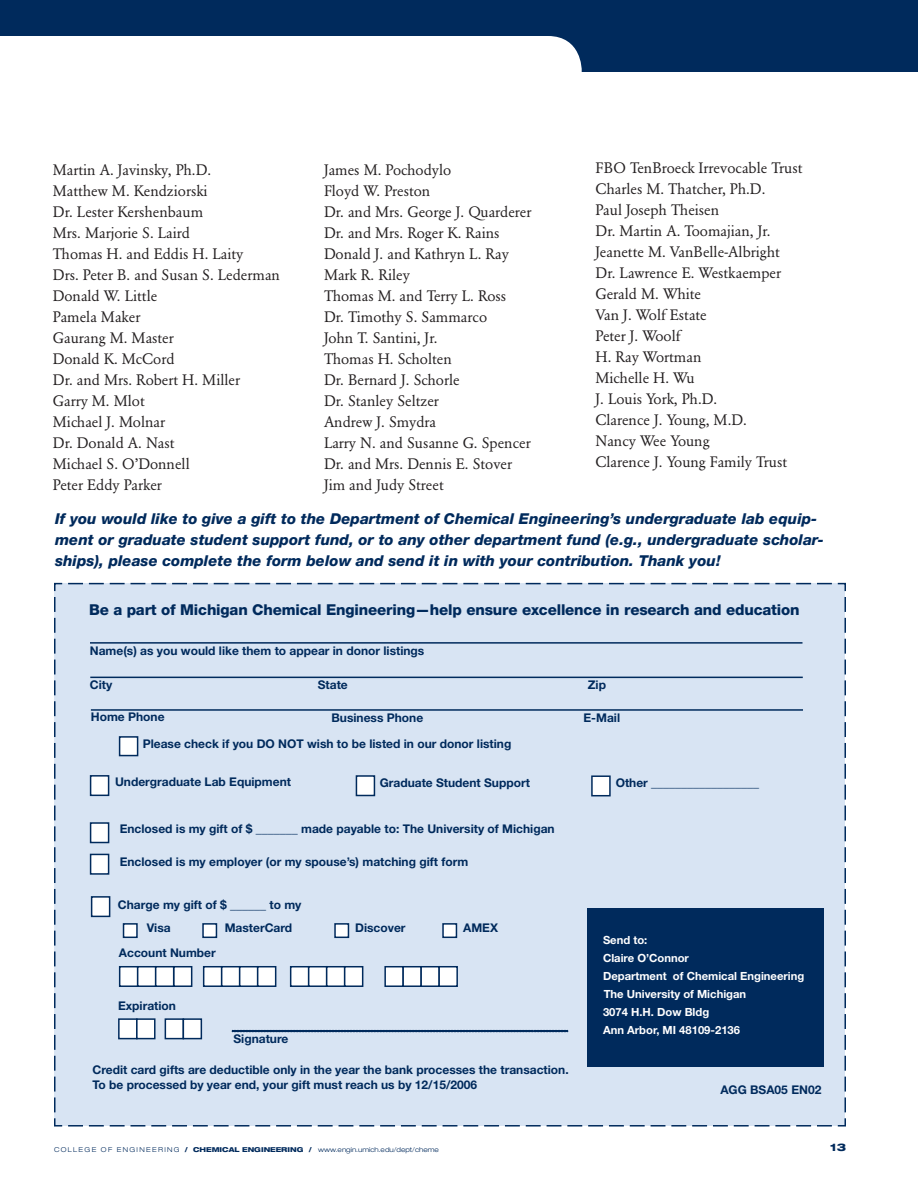
<style>
.page{position:relative;width:918px;height:1188px;background:#fff}
.page>*{position:absolute;margin:0;border:0;box-sizing:border-box;transform-origin:0 0}
.t1{font:15px/21px "Garamond BE";color:#231f20}
.t2{font:italic 800 15px/21px "Helvetica Neue LT Std";color:#002a5c}
.t3{font:800 15px "Helvetica Neue LT Std";letter-spacing:-.01em;color:#002a5c}
.t4{font:700 12px/15px "Helvetica Neue LT Std";color:#002a5c}
.t5{font:700 11.25px/18px "Helvetica Neue LT Std";color:#fff}
.t6{font:800 expanded 10.5px "Helvetica Neue LT Std";color:#002a5c}
.t7{font:300 expanded 6.75px "Helvetica Neue LT Std";color:#002a5c}
.s1{font-weight:800}
</style>
<div class="page">
<div style="left:0;top:0;width:918px;height:72px;background:#002a5c"></div>
<div style="left:0;top:36px;width:216px;height:72px;background:#fff"></div>
<div style="left:108px;top:36px;width:474px;height:72px;background:#fff;border-radius:34px"></div>
<div style="left:54px;top:582px;width:792px;height:545px;background:#d8e4f3"></div>
<div style="left:587px;top:908px;width:237px;height:159px;background:#002a5c"></div>
<hr style="left:91px;top:709px;width:712px;height:2px;background:#002a5c">
<hr style="left:90px;top:642px;width:712px;height:2px;background:#002a5c">
<hr style="left:90px;top:677px;width:713px;height:1px;background:#002a5c">
<div style="left:120px;top:737px;width:18px;height:19px;background:#fff"></div>
<div style="left:119px;top:736px;width:19px;height:20px;border:2px solid #002a5c"></div>
<div style="left:91px;top:776px;width:18px;height:19px;background:#fff"></div>
<div style="left:90px;top:775px;width:19px;height:21px;border:2px solid #002a5c"></div>
<div style="left:356px;top:776px;width:18px;height:19px;background:#fff"></div>
<div style="left:356px;top:775px;width:19px;height:21px;border:2px solid #002a5c"></div>
<div style="left:592px;top:776px;width:18px;height:20px;background:#fff"></div>
<div style="left:591px;top:775px;width:20px;height:21px;border:2px solid #002a5c"></div>
<div style="left:91px;top:823px;width:18px;height:20px;background:#fff"></div>
<div style="left:90px;top:822px;width:19px;height:21px;border:2px solid #002a5c"></div>
<div style="left:91px;top:854px;width:18px;height:20px;background:#fff"></div>
<div style="left:90px;top:854px;width:19px;height:21px;border:2px solid #002a5c"></div>
<div style="left:124px;top:924px;width:13px;height:13px;background:#fff"></div>
<div style="left:123px;top:923px;width:15px;height:15px;border:2px solid #002a5c"></div>
<div style="left:203px;top:924px;width:13px;height:13px;background:#fff"></div>
<div style="left:202px;top:923px;width:15px;height:15px;border:2px solid #002a5c"></div>
<div style="left:335px;top:924px;width:13px;height:13px;background:#fff"></div>
<div style="left:334px;top:923px;width:15px;height:15px;border:2px solid #002a5c"></div>
<div style="left:443px;top:924px;width:13px;height:13px;background:#fff"></div>
<div style="left:442px;top:923px;width:15px;height:15px;border:2px solid #002a5c"></div>
<div style="left:119px;top:1019px;width:18px;height:20px;background:#fff"></div>
<div style="left:118px;top:1018px;width:20px;height:21px;border:2px solid #002a5c"></div>
<div style="left:137px;top:1019px;width:18px;height:20px;background:#fff"></div>
<div style="left:136px;top:1018px;width:20px;height:21px;border:2px solid #002a5c"></div>
<div style="left:165px;top:1019px;width:18px;height:20px;background:#fff"></div>
<div style="left:165px;top:1018px;width:19px;height:21px;border:2px solid #002a5c"></div>
<div style="left:183px;top:1019px;width:18px;height:20px;background:#fff"></div>
<div style="left:183px;top:1018px;width:19px;height:21px;border:2px solid #002a5c"></div>
<div style="left:92px;top:897px;width:18px;height:19px;background:#fff"></div>
<div style="left:91px;top:896px;width:19px;height:21px;border:2px solid #002a5c"></div>
<div style="left:120px;top:967px;width:18px;height:19px;background:#fff"></div>
<div style="left:119px;top:966px;width:19px;height:21px;border:2px solid #002a5c"></div>
<div style="left:138px;top:967px;width:18px;height:19px;background:#fff"></div>
<div style="left:137px;top:966px;width:19px;height:21px;border:2px solid #002a5c"></div>
<div style="left:156px;top:967px;width:18px;height:19px;background:#fff"></div>
<div style="left:155px;top:966px;width:19px;height:21px;border:2px solid #002a5c"></div>
<div style="left:174px;top:967px;width:18px;height:19px;background:#fff"></div>
<div style="left:173px;top:966px;width:19px;height:21px;border:2px solid #002a5c"></div>
<div style="left:204px;top:967px;width:18px;height:19px;background:#fff"></div>
<div style="left:203px;top:966px;width:19px;height:21px;border:2px solid #002a5c"></div>
<div style="left:222px;top:967px;width:18px;height:19px;background:#fff"></div>
<div style="left:221px;top:966px;width:19px;height:21px;border:2px solid #002a5c"></div>
<div style="left:240px;top:967px;width:18px;height:19px;background:#fff"></div>
<div style="left:239px;top:966px;width:19px;height:21px;border:2px solid #002a5c"></div>
<div style="left:258px;top:967px;width:18px;height:19px;background:#fff"></div>
<div style="left:257px;top:966px;width:19px;height:21px;border:2px solid #002a5c"></div>
<div style="left:291px;top:967px;width:18px;height:19px;background:#fff"></div>
<div style="left:290px;top:966px;width:19px;height:21px;border:2px solid #002a5c"></div>
<div style="left:309px;top:967px;width:18px;height:19px;background:#fff"></div>
<div style="left:308px;top:966px;width:19px;height:21px;border:2px solid #002a5c"></div>
<div style="left:327px;top:967px;width:18px;height:19px;background:#fff"></div>
<div style="left:326px;top:966px;width:19px;height:21px;border:2px solid #002a5c"></div>
<div style="left:345px;top:967px;width:18px;height:19px;background:#fff"></div>
<div style="left:344px;top:966px;width:19px;height:21px;border:2px solid #002a5c"></div>
<div style="left:385px;top:967px;width:18px;height:19px;background:#fff"></div>
<div style="left:384px;top:966px;width:20px;height:21px;border:2px solid #002a5c"></div>
<div style="left:403px;top:967px;width:18px;height:19px;background:#fff"></div>
<div style="left:402px;top:966px;width:20px;height:21px;border:2px solid #002a5c"></div>
<div style="left:421px;top:967px;width:18px;height:19px;background:#fff"></div>
<div style="left:420px;top:966px;width:20px;height:21px;border:2px solid #002a5c"></div>
<div style="left:439px;top:967px;width:18px;height:19px;background:#fff"></div>
<div style="left:438px;top:966px;width:20px;height:21px;border:2px solid #002a5c"></div>
<svg style="left:232px;top:1030px;width:336px;height:2px"></svg>
<p class="t1" style="left:53px;top:160px;width:229px">Martin A. Javinsky, Ph.D.<br>Matthew M. Kendziorski<br>Dr. Lester Kershenbaum<br>Mrs. Marjorie S. Laird<br>Thomas H. and Eddis H. Laity<br>Drs. Peter B. and Susan S. Lederman<br>Donald W. Little<br>Pamela Maker<br>Gaurang M. Master<br>Donald K. McCord<br>Dr. and Mrs. Robert H. Miller<br>Garry M. Mlot<br>Michael J. Molnar<br>Dr. Donald A. Nast<br>Michael S. O’Donnell<br>Peter Eddy Parker</p>
<p class="t1" style="left:324px;top:160px;width:209px">James M. Pochodylo<br>Floyd W. Preston<br>Dr. and Mrs. George J. Quarderer<br>Dr. and Mrs. Roger K. Rains<br>Donald J. and Kathryn L. Ray<br>Mark R. Riley<br>Thomas M. and Terry L. Ross<br>Dr. Timothy S. Sammarco<br>John T. Santini, Jr.<br>Thomas H. Scholten<br>Dr. Bernard J. Schorle<br>Dr. Stanley Seltzer<br>Andrew J. Smydra<br>Larry N. and Susanne G. Spencer<br>Dr. and Mrs. Dennis E. Stover<br>Jim and Judy Street</p>
<p class="t1" style="left:596px;top:158px;width:208px">FBO TenBroeck Irrevocable Trust<br>Charles M. Thatcher, Ph.D.<br>Paul Joseph Theisen<br>Dr. Martin A. Toomajian, Jr.<br>Jeanette M. VanBelle-Albright<br>Dr. Lawrence E. Westkaemper<br>Gerald M. White<br>Van J. Wolf Estate<br>Peter J. Woolf<br>H. Ray Wortman<br>Michelle H. Wu<br>J. Louis York, Ph.D.<br>Clarence J. Young, M.D.<br>Nancy Wee Young<br>Clarence J. Young Family Trust</p>
<p class="t2" style="left:55px;top:510px;width:770px">If you would like to give a gift to the Department of Chemical Engineering’s undergraduate lab equip&shy;ment or graduate student support fund, or to any other department fund (e.g., undergraduate scholar&shy;ships), please complete the form below and send it in with your contribution. Thank you!</p>
<p class="t3" style="left:89px;top:605px;width:712px">Be a part of Michigan Chemical Engineering—help ensure excellence in research and education</p>
<p class="t4" style="left:90px;top:645px;width:336px">Name(s) as you would like them to appear in donor listings</p>
<p class="t4" style="left:90px;top:679px;width:24px">City</p>
<p class="t4" style="left:318px;top:679px;width:32px">State</p>
<p class="t4" style="left:588px;top:679px;width:20px">Zip</p>
<p class="t4" style="left:91px;top:711px;width:75px">Home Phone</p>
<p class="t4" style="left:331px;top:711px;width:93px">Business Phone</p>
<p class="t4" style="left:583px;top:711px;width:38px">E-Mail</p>
<p class="t4" style="left:143px;top:737px;width:370px">Please check if you DO NOT wish to be listed in our donor listing</p>
<p class="t4" style="left:115px;top:776px;width:177px">Undergraduate Lab Equipment</p>
<p class="t4" style="left:380px;top:776px;width:152px">Graduate Student Support</p>
<p class="t4" style="left:616px;top:777px;width:145px">Other __________________</p>
<p class="t4" style="left:120px;top:822px;width:437px">Enclosed is my gift of $ _______ made payable to: The University of Michigan</p>
<p class="t4" style="left:120px;top:856px;width:350px">Enclosed is my employer (or my spouse’s) matching gift form</p>
<p class="t4" style="left:118px;top:898px;width:185px">Charge my gift of $ ______ to my</p>
<p class="t4" style="left:147px;top:921px;width:25px">Visa</p>
<p class="t4" style="left:225px;top:921px;width:69px">MasterCard</p>
<p class="t4" style="left:355px;top:921px;width:52px">Discover</p>
<p class="t4" style="left:463px;top:921px;width:36px">AMEX</p>
<p class="t4" style="left:119px;top:946px;width:98px">Account Number</p>
<p class="t4" style="left:118px;top:1000px;width:59px">Expiration</p>
<p class="t4" style="left:234px;top:1033px;width:56px">Signature</p>
<p class="t4" style="left:92px;top:1064px;width:478px">Credit card gifts are deductible only in the year the bank processes the transaction.<br>To be processed by year end, your gift must reach us by 12/15/2006</p>
<p class="t5" style="left:603px;top:932px;width:203px">Send to:<br>Claire O’Connor<br>Department of Chemical Engineering<br>The University of Michigan<br>3074 H.H. Dow Bldg<br>Ann Arbor, MI 48109-2136</p>
<p class="t4" style="left:720px;top:1084px;width:102px">AGG BSA05 EN02</p>
<p class="t7" style="left:54px;top:1147px;width:386px">C O L L E G E O F E N G I N E E R I N G <span class="s1">/ CHEMICAL ENGINEERING /</span> www.engin.umich.edu/dept/cheme</p>
<p class="t6" style="left:830px;top:1144px;width:17px">13</p>
</div>
